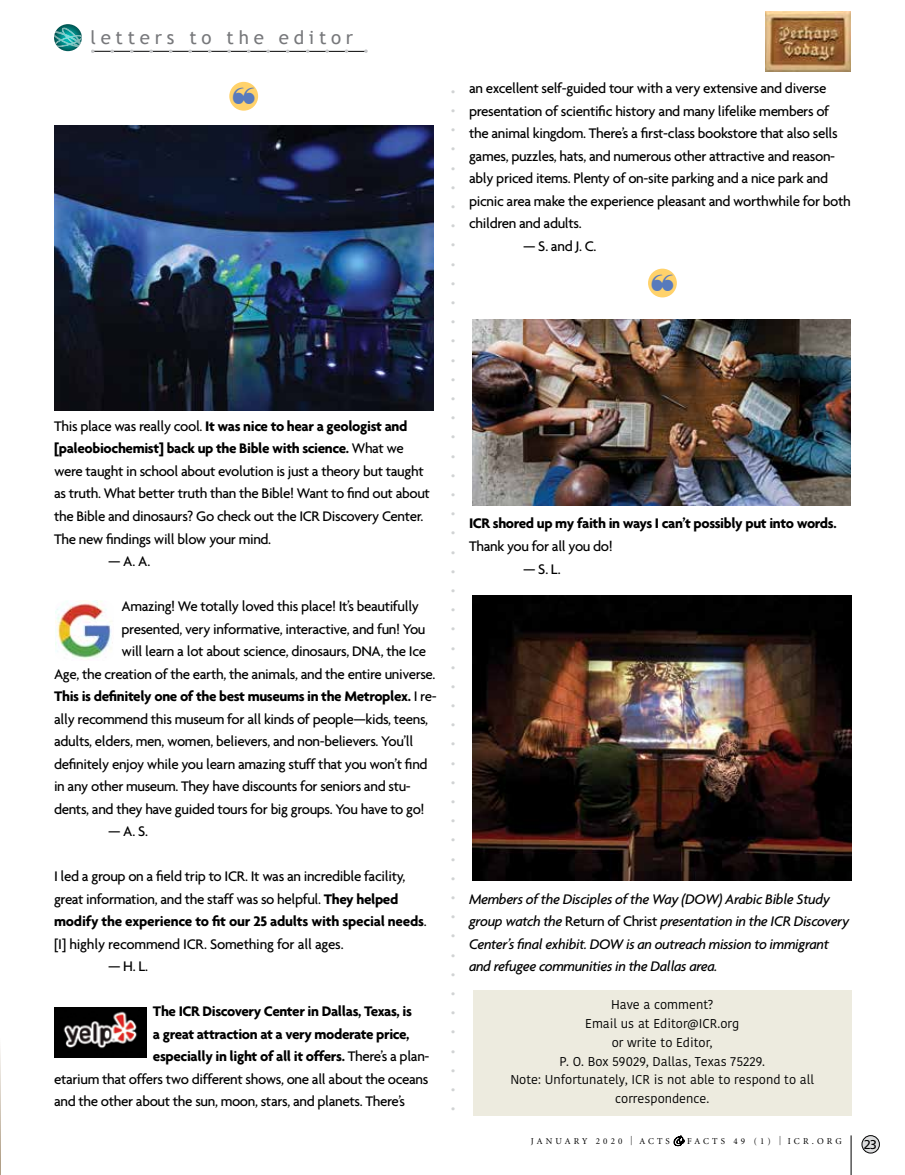
<style>
.page{position:relative;width:905px;height:1175px;background:#fff}
.page>*{position:absolute;margin:0;border:0;box-sizing:border-box;transform-origin:0 0}
.t1{font:18.75px "Trebuchet MS";letter-spacing:.25em;color:#77787b}
.t2{font:500 15px/22.5px "Agenda";letter-spacing:-.025em;color:#000}
.t3{font:700 15px "Agenda";letter-spacing:-.025em;color:#000}
.t4{font:italic 500 15px/22.5px "Agenda";letter-spacing:-.025em;color:#000}
.t5{font:15px "Minion";color:#d1d3d4}
.t6{font:12.75px/18.8px "Kohinoor Bangla";color:#000;text-align:center}
.t7{font:12.75px "Frutiger";color:#000}
.t8{font:9px "Minion";letter-spacing:.35em;color:#000}
.s1{font-weight:700}
.s2{font-weight:500}
.s3{font-style:normal}
.s4{font-family:"Frutiger";font-weight:300;font-size:12.15px}
.s5{font-family:"Zapfino";font-size:6.3px}
</style>
<div class="page">
<hr style="left:0;top:1021px;width:1px;height:153px;background:#977f5e">
<svg style="left:54px;top:24px;width:28px;height:27px"></svg>
<svg style="left:54px;top:27px;width:28px;height:22px"></svg>
<hr style="left:92px;top:51px;width:274px;height:1px;background:#000">
<svg style="left:91px;top:50px;width:198px;height:3px"></svg>
<svg style="left:306px;top:49px;width:23px;height:4px"></svg>
<svg style="left:345px;top:49px;width:23px;height:4px"></svg>
<div style="left:862px;top:1135px;width:17px;height:18px;background:#dcddde;border-radius:50%"></div>
<div style="left:861px;top:1135px;width:18px;height:18px;border:1px solid #000;border-radius:50%"></div>
<hr style="left:850px;top:1135px;width:1px;height:39px;background:#000">
<img style="left:473px;top:595px;width:378px;height:285px">
<div style="left:473px;top:989px;width:378px;height:126px;background:#edebdf"></div>
<div style="left:229px;top:82px;width:29px;height:29px;background:#ffd26b;border-radius:50%"></div>
<img style="left:54px;top:125px;width:379px;height:286px">
<img style="left:55px;top:600px;width:58px;height:60px">
<img style="left:54px;top:1007px;width:92px;height:50px">
<img style="left:473px;top:319px;width:377px;height:187px">
<div style="left:648px;top:269px;width:28px;height:28px;background:#ffd26b;border-radius:50%"></div>
<img style="left:765px;top:12px;width:85px;height:59px">
<p class="t1" style="left:90px;top:26px;width:264px">letters to the editor</p>
<p class="t2" style="left:54px;top:414px;width:377px">This place was really cool. <span class="s1">It was nice to hear a geologist and [paleobiochemist] back up the Bible with science.</span> What we were taught in school about evolution is just a theory but taught as truth. What better truth than the Bible! Want to find out about the Bible and dinosaurs? Go check out the ICR Discovery Center.<br>The new findings will blow your mind.</p>
<p class="t2" style="left:108px;top:549px;width:44px">— A. A.</p>
<p class="t2" style="left:122px;top:594px;width:299px">Amazing! We totally loved this place! It’s beautifully</p>
<p class="t2" style="left:122px;top:617px;width:305px">presented, very informative, interactive, and fun! You</p>
<p class="t2" style="left:122px;top:639px;width:306px">will learn a lot about science, dinosaurs, DNA, the Ice</p>
<p class="t2" style="left:54px;top:662px;width:383px">Age, the creation of the earth, the animals, and the entire universe.</p>
<p class="t3" style="left:54px;top:687px;width:384px">This is definitely one of the best museums in the Metroplex. <span class="s2">I re-</span></p>
<p class="t2" style="left:54px;top:707px;width:375px">ally recommend this museum for all kinds of people—kids, teens,</p>
<p class="t2" style="left:54px;top:729px;width:361px">adults, elders, men, women, believers, and non-believers. You’ll</p>
<p class="t2" style="left:54px;top:752px;width:375px">definitely enjoy while you learn amazing stuff that you won’t find</p>
<p class="t2" style="left:54px;top:774px;width:358px">in any other museum. They have discounts for seniors and stu-</p>
<p class="t2" style="left:54px;top:797px;width:372px">dents, and they have guided tours for big groups. You have to go!</p>
<p class="t2" style="left:108px;top:819px;width:42px">— A. S.</p>
<p class="t2" style="left:54px;top:864px;width:374px">I led a group on a field trip to ICR. It was an incredible facility, great information, and the staff was so helpful. <span class="s1">They helped modify the experience to fit our 25 adults with special needs</span>. [I] highly recommend ICR. Something for all ages.</p>
<p class="t2" style="left:108px;top:954px;width:41px">— H. L.</p>
<p class="t3" style="left:153px;top:1002px;width:260px">The ICR Discovery Center in Dallas, Texas, is</p>
<p class="t3" style="left:153px;top:1024px;width:258px">a great attraction at a very moderate price,</p>
<p class="t3" style="left:153px;top:1047px;width:278px">especially in light of all it offers. <span class="s2">There’s a plan-</span></p>
<p class="t2" style="left:54px;top:1067px;width:376px">etarium that offers two different shows, one all about the oceans</p>
<p class="t2" style="left:54px;top:1089px;width:352px">and the other about the sun, moon, stars, and planets. There’s</p>
<p class="t5" style="left:446px;top:1111px;width:1023px;rotate:-90deg">••••••••••••••••••••••••••••••••••••••••••••••••••••••</p>
<p class="t2" style="left:469px;top:77px;width:383px">an excellent self-guided tour with a very extensive and diverse presentation of scientific history and many lifelike members of the animal kingdom. There’s a first-class bookstore that also sells games, puzzles, hats, and numerous other attractive and reason&shy;ably priced items. Plenty of on-site parking and a nice park and picnic area make the experience pleasant and worthwhile for both children and adults.</p>
<p class="t2" style="left:523px;top:234px;width:75px">— S. and J. C.</p>
<p class="t3" style="left:469px;top:514px;width:369px">ICR shored up my faith in ways I can’t possibly put into words.</p>
<p class="t2" style="left:469px;top:534px;width:145px">Thank you for all you do!</p>
<p class="t2" style="left:523px;top:557px;width:39px">— S. L.</p>
<p class="t4" style="left:469px;top:887px;width:382px">Members of the Disciples of the Way (DOW) Arabic Bible Study group watch the <span class="s3">Return of Christ</span> presentation in the ICR Discovery Center’s final exhibit. DOW is an outreach mission to immigrant and refugee communities in the Dallas area.</p>
<p class="t6" style="left:510px;top:995px;width:305px">Have a comment?<br>Email us at Editor@ICR.org<br>or write to Editor,<br>P. O. Box 59029, Dallas, Texas 75229.<br>Note: Unfortunately, ICR is not able to respond to all correspondence.</p>
<p class="t8" style="left:531px;top:1136px;width:312px">JANUARY 2020 <span class="s4">|</span> ACTS <span class="s5">&amp;</span>FACTS 49 (1) <span class="s4">|</span> ICR.ORG</p>
<p class="t7" style="left:863px;top:1137px;width:15px">23</p>
</div>
